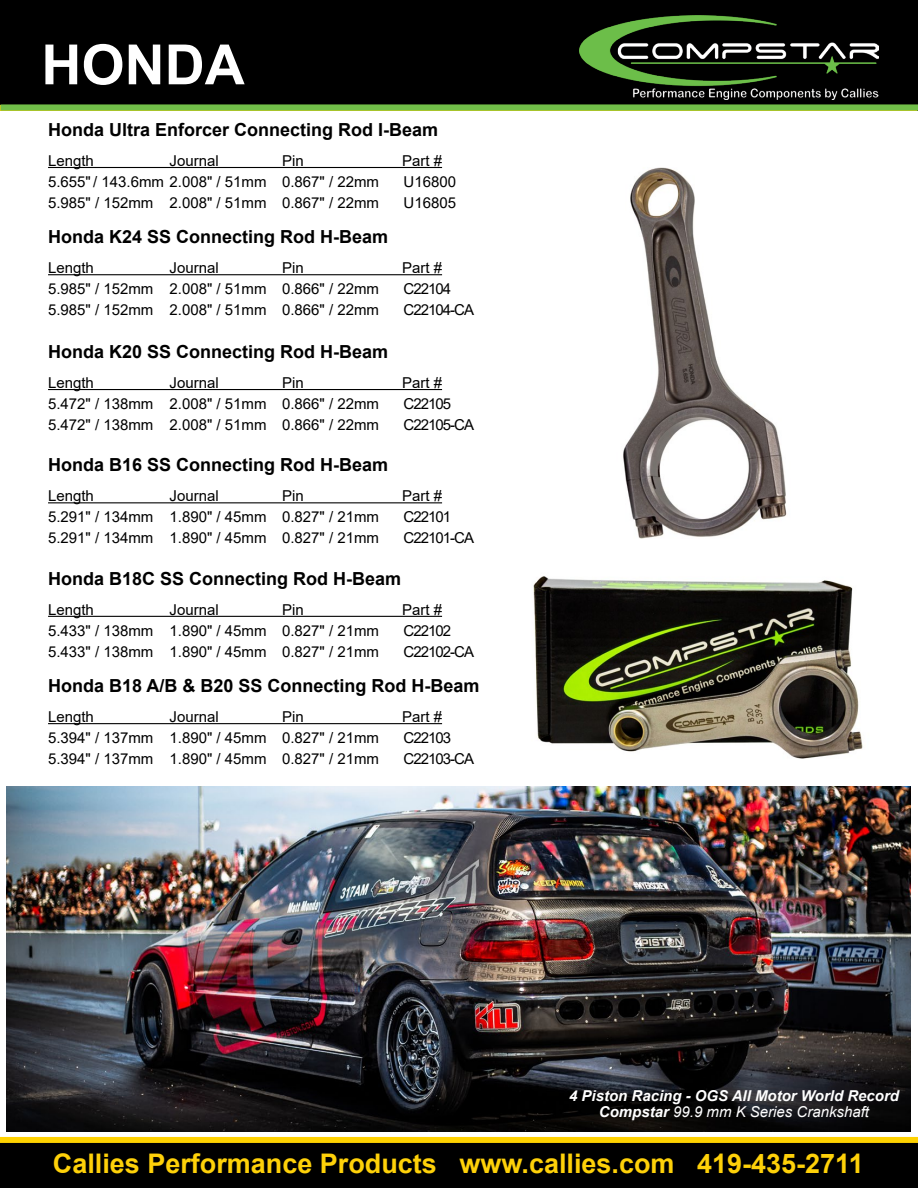
<style>
.page{position:relative;width:918px;height:1188px;background:#fff}
.page>*{position:absolute;margin:0;border:0;box-sizing:border-box;transform-origin:0 0}
.t1{font:700 55.5px "Arial";color:#fff}
.t2{font:700 27px "Arial";color:#fed109}
.t3{font:700 18px "Arial";color:#000}
.t4{font:15px "Arial";color:#000}
.t5{font:italic 700 15px/16.5px "Arial";color:#fff;text-align:center}
.t6{font:15px "Arial";letter-spacing:-.065em;color:#000}
.s1{font-weight:400}
</style>
<div class="page">
<div style="left:0;top:1137px;width:918px;height:51px;background:#000"></div>
<div style="left:0;top:1137px;width:918px;height:6px;background:#ffd200"></div>
<div style="left:0;top:0;width:917px;height:110px;background:#000"></div>
<img style="left:580px;top:15px;width:298px;height:84px">
<div style="left:1px;top:105px;width:917px;height:5px;background:#71bf49"></div>
<div style="left:0;top:104px;width:918px;height:7px;border:2px solid #71bf49"></div>
<hr style="left:48px;top:502px;width:394px;height:1px;background:#000">
<hr style="left:48px;top:616px;width:394px;height:1px;background:#000">
<hr style="left:48px;top:723px;width:394px;height:1px;background:#000">
<hr style="left:48px;top:274px;width:394px;height:1px;background:#000">
<hr style="left:48px;top:389px;width:394px;height:1px;background:#000">
<img style="left:533px;top:576px;width:330px;height:183px">
<img style="left:623px;top:167px;width:164px;height:372px">
<img style="left:7px;top:786px;width:904px;height:346px">
<hr style="left:48px;top:167px;width:394px;height:1px;background:#000">
<h1 class="t1" style="left:41px;top:26px;width:205px">HONDA</h1>
<p class="t3" style="left:48px;top:117px;width:392px">Honda Ultra Enforcer Connecting Rod I-Beam</p>
<p class="t4" style="left:48px;top:150px;width:47px">Length</p>
<p class="t4" style="left:170px;top:150px;width:51px">Journal</p>
<p class="t4" style="left:282px;top:150px;width:23px">Pin</p>
<p class="t4" style="left:402px;top:150px;width:42px">Part #</p>
<p class="t4" style="left:48px;top:171px;width:333px">5.655" / 143.6mm 2.008" / 51mm 0.867" / 22mm</p>
<p class="t4" style="left:404px;top:171px;width:54px">U16800</p>
<p class="t4" style="left:48px;top:192px;width:333px">5.985" / 152mm 2.008" / 51mm 0.867" / 22mm</p>
<p class="t4" style="left:404px;top:192px;width:54px">U16805</p>
<p class="t3" style="left:48px;top:224px;width:342px">Honda K24 SS Connecting Rod H-Beam</p>
<p class="t4" style="left:48px;top:258px;width:47px">Length</p>
<p class="t4" style="left:170px;top:258px;width:51px">Journal</p>
<p class="t4" style="left:282px;top:258px;width:23px">Pin</p>
<p class="t4" style="left:402px;top:258px;width:42px">Part #</p>
<p class="t4" style="left:48px;top:279px;width:333px">5.985" / 152mm 2.008" / 51mm 0.866" / 22mm</p>
<p class="t4" style="left:404px;top:279px;width:49px">C22104</p>
<p class="t4" style="left:48px;top:300px;width:333px">5.985" / 152mm 2.008" / 51mm 0.866" / 22mm</p>
<p class="t6" style="left:404px;top:300px;width:72px">C22104-CA</p>
<p class="t3" style="left:48px;top:339px;width:342px">Honda K20 SS Connecting Rod H-Beam</p>
<p class="t4" style="left:48px;top:372px;width:47px">Length</p>
<p class="t4" style="left:170px;top:372px;width:51px">Journal</p>
<p class="t4" style="left:282px;top:372px;width:23px">Pin</p>
<p class="t4" style="left:402px;top:372px;width:42px">Part #</p>
<p class="t4" style="left:48px;top:393px;width:333px">5.472" / 138mm 2.008" / 51mm 0.866" / 22mm</p>
<p class="t4" style="left:404px;top:393px;width:49px">C22105</p>
<p class="t4" style="left:48px;top:414px;width:333px">5.472" / 138mm 2.008" / 51mm 0.866" / 22mm</p>
<p class="t6" style="left:404px;top:414px;width:72px">C22105-CA</p>
<p class="t3" style="left:48px;top:452px;width:342px">Honda B16 SS Connecting Rod H-Beam</p>
<p class="t4" style="left:48px;top:486px;width:47px">Length</p>
<p class="t4" style="left:170px;top:486px;width:51px">Journal</p>
<p class="t4" style="left:282px;top:486px;width:23px">Pin</p>
<p class="t4" style="left:402px;top:486px;width:42px">Part #</p>
<p class="t4" style="left:48px;top:507px;width:333px">5.291" / 134mm 1.890" / 45mm 0.827" / 21mm</p>
<p class="t4" style="left:404px;top:507px;width:49px">C22101</p>
<p class="t4" style="left:48px;top:528px;width:333px">5.291" / 134mm 1.890" / 45mm 0.827" / 21mm</p>
<p class="t6" style="left:404px;top:528px;width:72px">C22101-CA</p>
<p class="t3" style="left:48px;top:566px;width:355px">Honda B18C SS Connecting Rod H-Beam</p>
<p class="t4" style="left:48px;top:599px;width:47px">Length</p>
<p class="t4" style="left:170px;top:599px;width:51px">Journal</p>
<p class="t4" style="left:282px;top:599px;width:23px">Pin</p>
<p class="t4" style="left:402px;top:599px;width:42px">Part #</p>
<p class="t4" style="left:48px;top:620px;width:333px">5.433" / 138mm 1.890" / 45mm 0.827" / 21mm</p>
<p class="t4" style="left:404px;top:620px;width:49px">C22102</p>
<p class="t4" style="left:48px;top:641px;width:333px">5.433" / 138mm 1.890" / 45mm 0.827" / 21mm</p>
<p class="t6" style="left:404px;top:641px;width:72px">C22102-CA</p>
<p class="t3" style="left:48px;top:673px;width:433px">Honda B18 A/B &amp; B20 SS Connecting Rod H-Beam</p>
<p class="t4" style="left:48px;top:706px;width:47px">Length</p>
<p class="t4" style="left:170px;top:706px;width:51px">Journal</p>
<p class="t4" style="left:282px;top:706px;width:23px">Pin</p>
<p class="t4" style="left:402px;top:706px;width:42px">Part #</p>
<p class="t4" style="left:48px;top:727px;width:333px">5.394" / 137mm 1.890" / 45mm 0.827" / 21mm</p>
<p class="t4" style="left:404px;top:727px;width:49px">C22103</p>
<p class="t4" style="left:48px;top:748px;width:333px">5.394" / 137mm 1.890" / 45mm 0.827" / 21mm</p>
<p class="t6" style="left:404px;top:748px;width:72px">C22103-CA</p>
<p class="t5" style="left:569px;top:1088px;width:332px">4 Piston Racing - OGS All Motor World Record<br>Compstar <span class="s1">99.9 mm K Series Crankshaft</span></p>
<h2 class="t2" style="left:53px;top:1144px;width:812px">Callies Performance Products www.callies.com 419-435-2711</h2>
</div>
